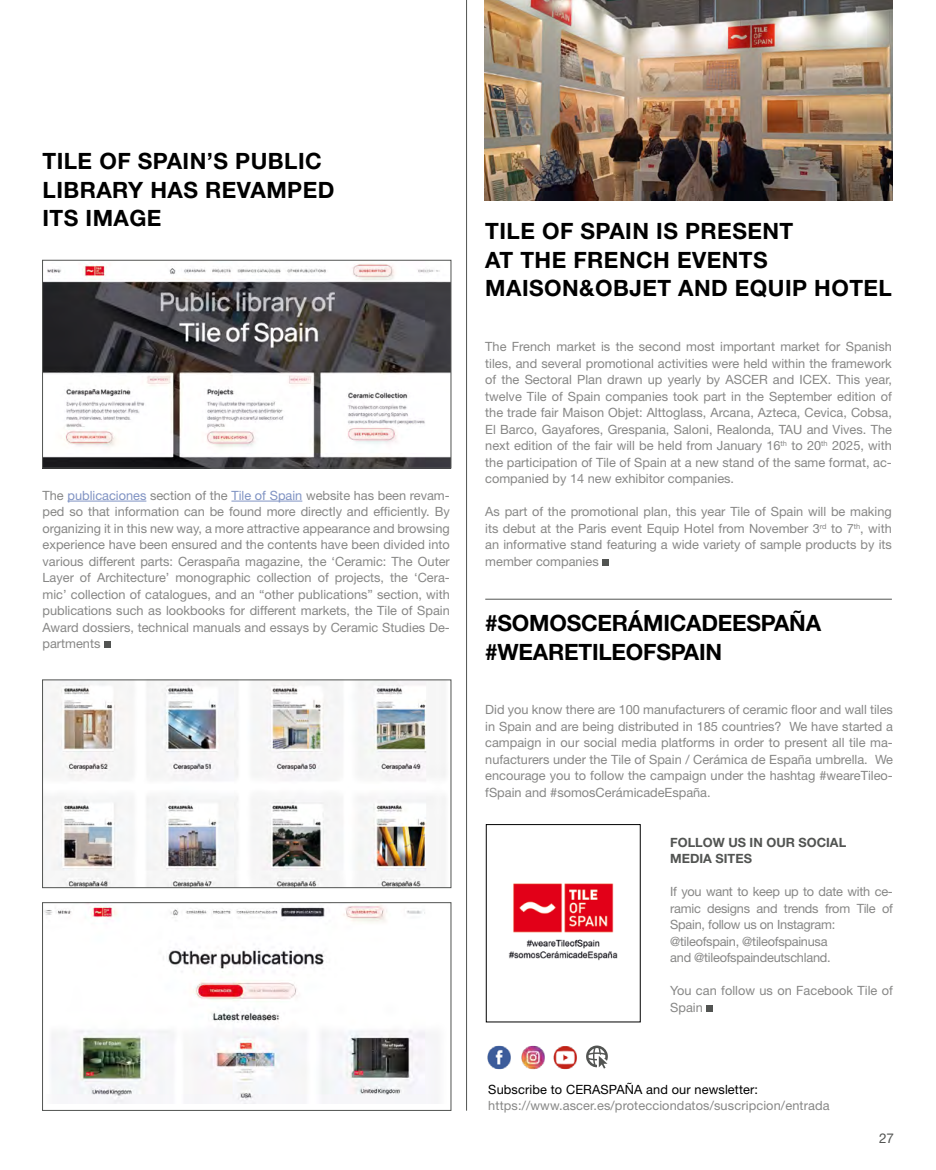
<style>
.page{position:relative;width:936px;height:1170px;background:#fff}
.page>*{position:absolute;margin:0;border:0;box-sizing:border-box;transform-origin:0 0}
.t1{font:700 22.5px/28.5px "Helvetica Neue LT Std";letter-spacing:.02em;color:#000}
.t2{font:700 22.5px/28.5px "Helvetica Neue LT Std";letter-spacing:-.01em;color:#000}
.t3{font:13.5px "Helvetica Neue LT Std";color:#525452}
.t4{font:12.75px/16.5px "Helvetica Neue LT Std";color:#878786;text-align:justify}
.t5{font:12.75px/16.5px "Helvetica Neue LT Std";letter-spacing:-.02em;color:#878786}
.t6{font:12.75px "Helvetica Neue LT Std";letter-spacing:.01em;color:#000}
.t7{font:700 12.75px/16.5px "Helvetica Neue LT Std";color:#525452}
.s1{color:#8093c3}
</style>
<div class="page">
<hr style="left:485px;top:598px;width:406px;height:1px;background:#525452">
<hr style="left:466px;top:0;width:1px;height:1110px;background:#525452">
<hr style="left:67px;top:500px;width:79px;height:1px;background:#8093c3">
<hr style="left:231px;top:500px;width:71px;height:1px;background:#8093c3">
<div style="left:104px;top:641px;width:7px;height:7px;background:#525452"></div>
<div style="left:602px;top:559px;width:7px;height:7px;background:#525452"></div>
<img style="left:44px;top:264px;width:405px;height:202px">
<div style="left:42px;top:260px;width:409px;height:208px;border:1px solid #525452"></div>
<img style="left:44px;top:681px;width:402px;height:205px">
<div style="left:42px;top:679px;width:409px;height:209px;border:1px solid #525452"></div>
<img style="left:44px;top:905px;width:382px;height:198px">
<div style="left:42px;top:902px;width:409px;height:208px;border:1px solid #525452"></div>
<img style="left:484px;top:0;width:408px;height:200px">
<div style="left:706px;top:1004px;width:7px;height:7px;background:#525452"></div>
<img style="left:508px;top:883px;width:110px;height:78px">
<div style="left:486px;top:824px;width:154px;height:198px;border:1px solid #000"></div>
<svg style="left:586px;top:1045px;width:21px;height:23px"></svg>
<img style="left:487px;top:1045px;width:24px;height:25px">
<img style="left:521px;top:1045px;width:24px;height:25px">
<img style="left:553px;top:1046px;width:24px;height:24px">
<h1 class="t1" style="left:43px;top:146px;width:293px">TILE OF SPAIN’S PUBLIC<br>LIBRARY HAS REVAMPED<br>ITS IMAGE</h1>
<p class="t4" style="left:43px;top:487px;width:409px">The <span class="s1">publicaciones</span> section of the <span class="s1">Tile of Spain</span> website has been revam&shy;ped so that information can be found more directly and efficiently. By organizing it in this new way, a more attractive appearance and browsing experience have been ensured and the contents have been divided into various different parts: Ceraspaña magazine, the ‘Ceramic: The Outer Layer of Architecture’ monographic collection of projects, the ‘Cera&shy;mic’ collection of catalogues, and an “other publications” section, with publications such as lookbooks for different markets, the Tile of Spain Award dossiers, technical manuals and essays by Ceramic Studies De&shy;partments</p>
<h1 class="t1" style="left:485px;top:216px;width:408px">TILE OF SPAIN IS PRESENT<br>AT THE FRENCH EVENTS<br>MAISON&amp;OBJET AND EQUIP HOTEL</h1>
<p class="t4" style="left:485px;top:338px;width:408px">The French market is the second most important market for Spanish tiles, and several promotional activities were held within the framework of the Sectoral Plan drawn up yearly by ASCER and ICEX. This year, twelve Tile of Spain companies took part in the September edition of the trade fair Maison Objet: Alttoglass, Arcana, Azteca, Cevica, Cobsa, El Barco, Gayafores, Grespania, Saloni, Realonda, TAU and Vives. The next edition of the fair will be held from January 16<sup>th</sup> to 20<sup>th</sup> 2025, with the participation of Tile of Spain at a new stand of the same format, ac&shy;companied by 14 new exhibitor companies.</p>
<p class="t4" style="left:485px;top:503px;width:408px">As part of the promotional plan, this year Tile of Spain will be making its debut at the Paris event Equip Hotel from November 3<sup>rd</sup> to 7<sup>th</sup>, with an informative stand featuring a wide variety of sample products by its member companies</p>
<h1 class="t2" style="left:485px;top:608px;width:337px">#SOMOSCERÁMICADEESPAÑA #WEARETILEOFSPAIN</h1>
<p class="t4" style="left:485px;top:701px;width:409px">Did you know there are 100 manufacturers of ceramic floor and wall tiles in Spain and are being distributed in 185 countries? We have started a campaign in our social media platforms in order to present all tile ma&shy;nufacturers under the Tile of Spain / Cerámica de España umbrella. We encourage you to follow the campaign under the hashtag #weareTileo&shy;fSpain and #somosCerámicadeEspaña.</p>
<p class="t7" style="left:670px;top:833px;width:177px">FOLLOW US IN OUR SOCIAL<br>MEDIA SITES</p>
<p class="t5" style="left:670px;top:883px;width:224px">If you want to keep up to date with ce&shy;ramic designs and trends from Tile of Spain, follow us on Instagram: @tileofspain, @tileofspainusa<br>and @tileofspaindeutschland.</p>
<p class="t4" style="left:670px;top:982px;width:224px">You can follow us on Facebook Tile of<br>Spain</p>
<p class="t6" style="left:488px;top:1081px;width:271px">Subscribe to CERASPAÑA and our newsletter:</p>
<p class="t4" style="left:488px;top:1096px;width:343px">https://www.ascer.es/protecciondatos/suscripcion/entrada</p>
<p class="t3" style="left:878px;top:1130px;width:17px">27</p>
</div>
